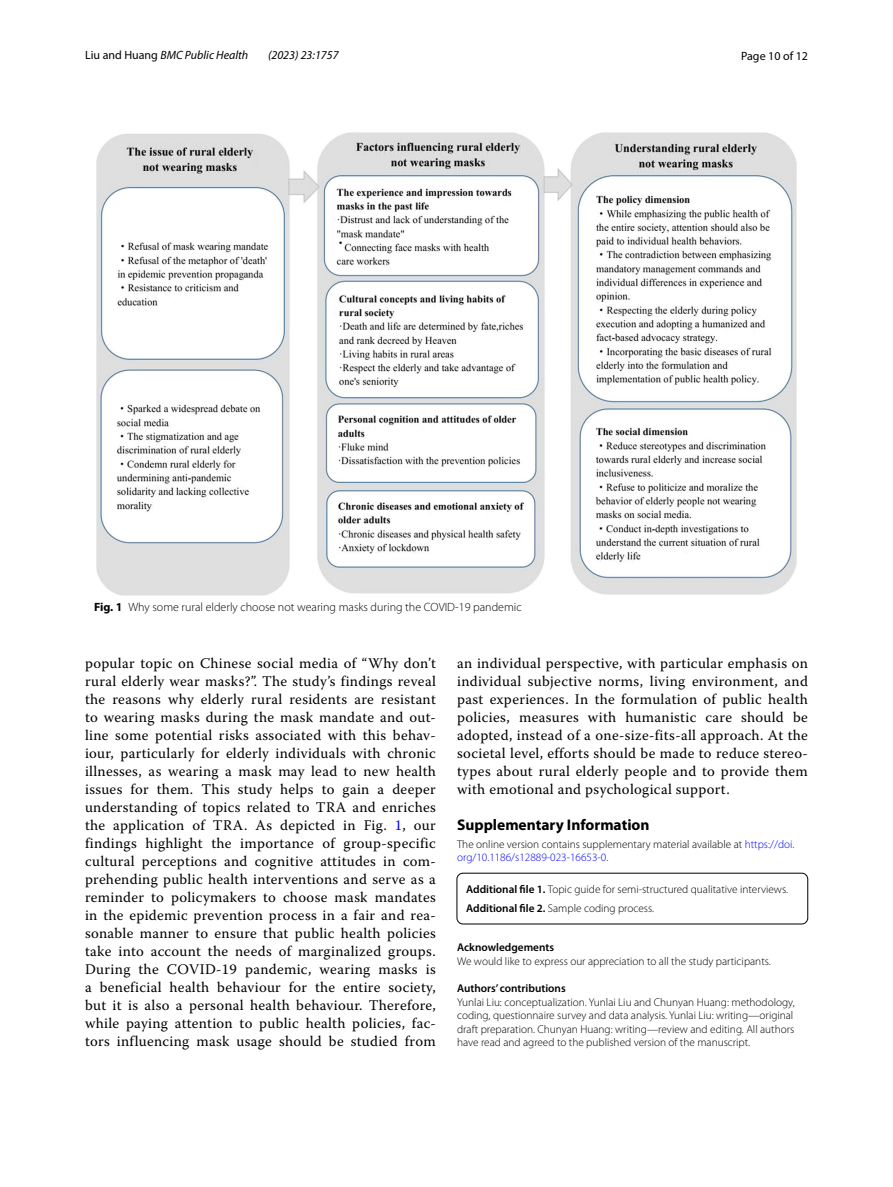
<style>
.page{position:relative;width:893px;height:1187px;background:#fff}
.page>*{position:absolute;margin:0;border:0;box-sizing:border-box;transform-origin:0 0}
.t1{font:700 15.45px "Myriad Pro";color:#000}
.t2{font:14.7px/18px "Warnock Pro";letter-spacing:.02em;color:#000;text-align:justify}
.t3{font:300 12px "Myriad Pro";color:#000}
.t4{font:italic 12px "Myriad Pro";color:#000}
.t5{font:12px "Myriad Pro";color:#000}
.t6{font:300 11.25px/13.5px "Myriad Pro";color:#000}
.t7{font:600 11.25px "Myriad Pro";color:#000}
.s1{font-style:normal}
.s2{font-weight:700}
.s3{color:#00f}
.s4{font-weight:600}
</style>
<div class="page">
<div style="left:457px;top:872px;width:351px;height:52px;border:1px solid #000;border-radius:6px"></div>
<img style="left:96px;top:133px;width:701px;height:462px">
<p class="t4" style="left:85px;top:48px;width:165px"><span class="s1">Liu and Huang</span> BMC Public Health</p>
<p class="t4" style="left:268px;top:48px;width:72px">(2023) 23:1757</p>
<p class="t5" style="left:741px;top:48px;width:68px">Page 10 of 12</p>
<p class="t3" style="left:94px;top:600px;width:429px"><span class="s2">Fig. 1</span> Why some rural elderly choose not wearing masks during the COVID-19 pandemic</p>
<p class="t2" style="left:85px;top:653px;width:352px">popular topic on Chinese social media of “Why don’t rural elderly wear masks?”. The study’s findings reveal the reasons why elderly rural residents are resistant to wearing masks during the mask mandate and out&shy;line some potential risks associated with this behav&shy;iour, particularly for elderly individuals with chronic illnesses, as wearing a mask may lead to new health issues for them. This study helps to gain a deeper understanding of topics related to TRA and enriches the application of TRA. As depicted in Fig. <span class="s3">1</span>, our findings highlight the importance of group-specific cultural perceptions and cognitive attitudes in com&shy;prehending public health interventions and serve as a reminder to policymakers to choose mask mandates in the epidemic prevention process in a fair and rea&shy;sonable manner to ensure that public health policies take into account the needs of marginalized groups.<br>During the COVID-19 pandemic, wearing masks is a beneficial health behaviour for the entire society, but it is also a personal health behaviour. Therefore, while paying attention to public health policies, fac&shy;tors influencing mask usage should be studied from</p>
<p class="t2" style="left:457px;top:653px;width:352px">an individual perspective, with particular emphasis on individual subjective norms, living environment, and past experiences. In the formulation of public health policies, measures with humanistic care should be adopted, instead of a one-size-fits-all approach. At the societal level, efforts should be made to reduce stereo&shy;types about rural elderly people and to provide them with emotional and psychological support.</p>
<p class="t1" style="left:457px;top:814px;width:194px">Supplementary Information</p>
<p class="t6" style="left:457px;top:837px;width:339px">The online version contains supplementary material available at <span class="s3">https://doi. org/10.1186/s12889-023-16653-0</span>.</p>
<p class="t6" style="left:466px;top:879px;width:323px;line-height:19.5px"><span class="s4">Additional file 1.</span> Topic guide for semi-structured qualitative interviews.<br><span class="s4">Additional file 2.</span> Sample coding process.</p>
<p class="t7" style="left:457px;top:940px;width:98px">Acknowledgements</p>
<p class="t6" style="left:457px;top:954px;width:315px">We would like to express our appreciation to all the study participants.</p>
<p class="t7" style="left:457px;top:980px;width:110px">Authors’ contributions</p>
<p class="t6" style="left:457px;top:995px;width:339px">Yunlai Liu: conceptualization. Yunlai Liu and Chunyan Huang: methodology, coding, questionnaire survey and data analysis. Yunlai Liu: writing—original draft preparation. Chunyan Huang: writing—review and editing. All authors have read and agreed to the published version of the manuscript.</p>
</div>
